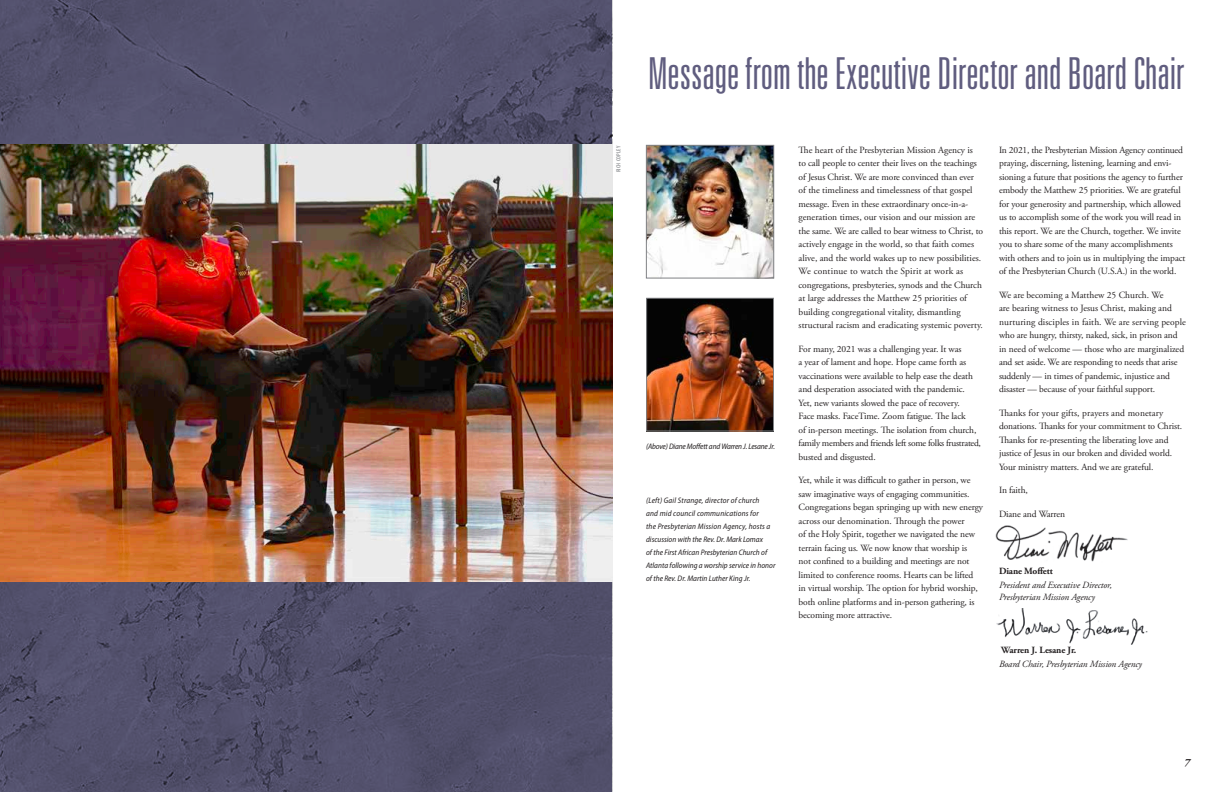
<style>
.page{position:relative;width:1224px;height:792px;background:#fff}
.page>*{position:absolute;margin:0;border:0;box-sizing:border-box;transform-origin:0 0}
.t1{font:300 ultra-condensed 44px "Univers";color:#605d7f}
.SUB-HEADS_TO_BODY_CO{font:italic 700 11px "Adobe Garamond Pro";color:#231f20}
.BODY{font:9.5px/13.5px "Adobe Garamond Pro";letter-spacing:-.01em;color:#231f20}
.BODY-2{font:italic 9.5px/12px "Adobe Garamond Pro";letter-spacing:-.01em;color:#231f20}
.BODY-3{font:700 9.5px "Adobe Garamond Pro";letter-spacing:-.01em;color:#231f20}
.BODY-4{font:italic semi-condensed 8px/13px "Myriad Pro";color:#231f20}
.BODY-5{font:italic semi-condensed 8px "Myriad Pro";letter-spacing:-.02em;color:#231f20}
.SUB-HEADS_TO_BODY_CO-2{font:600 condensed 6px "Myriad Pro";letter-spacing:.03em;color:#939598}
</style>
<div class="page">
<img style="left:648px;top:147px;width:124px;height:129px">
<div style="left:646px;top:145px;width:128px;height:133px;border:1px solid #808285"></div>
<img style="left:648px;top:300px;width:124px;height:130px">
<div style="left:646px;top:298px;width:128px;height:134px;border:1px solid #808285"></div>
<svg style="left:0;top:0;width:612px;height:792px;background:#52506b"></svg>
<img style="left:0;top:145px;width:612px;height:437px">
<img style="left:995px;top:525px;width:133px;height:37px">
<img style="left:996px;top:608px;width:152px;height:37px">
<p class="SUB-HEADS_TO_BODY_CO-2" style="left:615px;top:172px;width:28px;rotate:-90deg">RICH COPLEY</p>
<p class="t1" style="left:648px;top:50px;width:539px">Message from the Executive Director and Board Chair</p>
<p class="BODY-5" style="left:646px;top:441px;width:130px">(Above) Diane Moffett and Warren J. Lesane Jr.</p>
<p class="BODY-4" style="left:646px;top:494px;width:131px">(Left) Gail Strange, director of church<br>and mid council communications for<br>the Presbyterian Mission Agency, hosts a discussion with the Rev. Dr. Mark Lomax<br>of the First African Presbyterian Church of Atlanta following a worship service in honor of the Rev. Dr. Martin Luther King Jr.</p>
<p class="BODY" style="left:799px;top:143px;width:186px">The heart of the Presbyterian Mission Agency is<br>to call people to center their lives on the teachings of Jesus Christ. We are more convinced than ever of the timeliness and timelessness of that gospel message. Even in these extraordinary once-in-a&shy;generation times, our vision and our mission are the same. We are called to bear witness to Christ, to actively engage in the world, so that faith comes alive, and the world wakes up to new possibilities.<br>We continue to watch the Spirit at work as congregations, presbyteries, synods and the Church at large addresses the Matthew 25 priorities of building congregational vitality, dismantling structural racism and eradicating systemic poverty.</p>
<p class="BODY" style="left:799px;top:342px;width:184px">For many, 2021 was a challenging year. It was<br>a year of lament and hope. Hope came forth as vaccinations were available to help ease the death and desperation associated with the pandemic.<br>Yet, new variants slowed the pace of recovery.<br>Face masks. FaceTime. Zoom fatigue. The lack<br>of in-person meetings. The isolation from church, family members and friends left some folks frustrated, busted and disgusted.</p>
<p class="BODY" style="left:799px;top:474px;width:186px">Yet, while it was difficult to gather in person, we saw imaginative ways of engaging communities.<br>Congregations began springing up with new energy across our denomination. Through the power<br>of the Holy Spirit, together we navigated the new terrain facing us. We now know that worship is<br>not confined to a building and meetings are not limited to conference rooms. Hearts can be lifted in virtual worship. The option for hybrid worship, both online platforms and in-person gathering, is becoming more attractive.</p>
<p class="BODY" style="left:999px;top:143px;width:188px">In 2021, the Presbyterian Mission Agency continued praying, discerning, listening, learning and envi&shy;sioning a future that positions the agency to further embody the Matthew 25 priorities. We are grateful for your generosity and partnership, which allowed us to accomplish some of the work you will read in this report. We are the Church, together. We invite you to share some of the many accomplishments with others and to join us in multiplying the impact of the Presbyterian Church (U.S.A.) in the world.</p>
<p class="BODY" style="left:999px;top:288px;width:188px">We are becoming a Matthew 25 Church. We<br>are bearing witness to Jesus Christ, making and nurturing disciples in faith. We are serving people who are hungry, thirsty, naked, sick, in prison and in need of welcome — those who are marginalized and set aside. We are responding to needs that arise suddenly — in times of pandemic, injustice and disaster — because of your faithful support.</p>
<p class="BODY" style="left:999px;top:406px;width:185px">Thanks for your gifts, prayers and monetary donations. Thanks for your commitment to Christ.<br>Thanks for re-presenting the liberating love and justice of Jesus in our broken and divided world.<br>Your ministry matters. And we are grateful.</p>
<p class="BODY" style="left:999px;top:484px;width:30px">In faith,</p>
<p class="BODY" style="left:999px;top:507px;width:68px">Diane and Warren</p>
<p class="BODY-3" style="left:999px;top:565px;width:55px">Diane Moffett</p>
<p class="BODY-2" style="left:999px;top:579px;width:115px">President and Executive Director,<br>Presbyterian Mission Agency</p>
<p class="BODY-3" style="left:1001px;top:644px;width:77px">Warren J. Lesane Jr.</p>
<p class="BODY-2" style="left:999px;top:658px;width:145px">Board Chair, Presbyterian Mission Agency</p>
<p class="SUB-HEADS_TO_BODY_CO" style="left:1184px;top:756px;width:7px">7</p>
</div>
